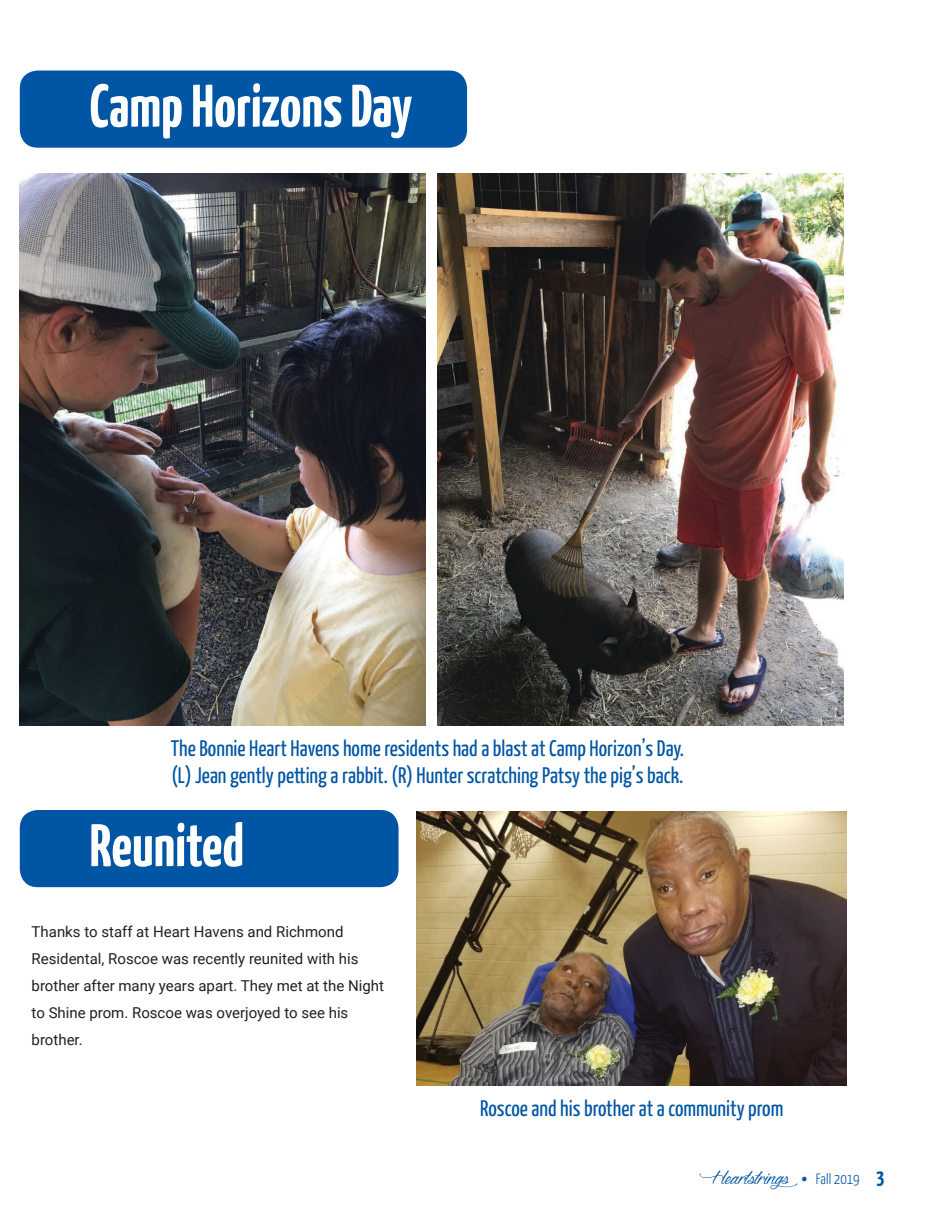
<style>
.page{position:relative;width:936px;height:1224px;background:#fff}
.page>*{position:absolute;margin:0;border:0;box-sizing:border-box;transform-origin:0 0}
.Headline{font:700 60px "Yanone Kaffeesatz";color:#fff}
.t1{font:42px "Dragonis Coming";color:#0055a4}
.t2{font:22.5px/27px "Yanone Kaffeesatz";color:#0055a4}
.Body_text{font:15px/27px "Roboto";color:#231f20}
.t3{font:300 15px "Yanone Kaffeesatz";color:#0055a4}
.s1{font-family:"Yanone Kaffeesatz";font-size:39px}
.s2{font-weight:700;font-size:21px}
</style>
<div class="page">
<img style="left:437px;top:173px;width:406px;height:553px">
<img style="left:417px;top:812px;width:430px;height:274px">
<div style="left:20px;top:810px;width:379px;height:77px;background:#0055a4;border-radius:18px"></div>
<img style="left:20px;top:173px;width:406px;height:553px">
<div style="left:20px;top:70px;width:447px;height:78px;background:#0055a4;border-radius:18px"></div>
<p class="Headline" style="left:90px;top:69px;width:324px">Camp Horizons Day</p>
<p class="t2" style="left:171px;top:734px;width:514px">The Bonnie Heart Havens home residents had a blast at Camp Horizon’s Day. (L) Jean gently petting a rabbit. (R) Hunter scratching Patsy the pig’s back.</p>
<p class="Headline" style="left:90px;top:809px;width:156px">Reunited</p>
<p class="Body_text" style="left:32px;top:918px;width:354px">Thanks to staff at Heart Havens and Richmond Residental, Roscoe was recently reunited with his brother after many years apart. They met at the Night to Shine prom. Roscoe was overjoyed to see his brother.</p>
<p class="t2" style="left:480px;top:1094px;width:305px">Roscoe and his brother at a community prom</p>
<h2 class="t1" style="left:704px;top:1144px;width:106px">Heartstrings <span class="s1">.</span></h2>
<p class="t3" style="left:816px;top:1169px;width:70px">Fall 2019 <span class="s2">3</span></p>
</div>
